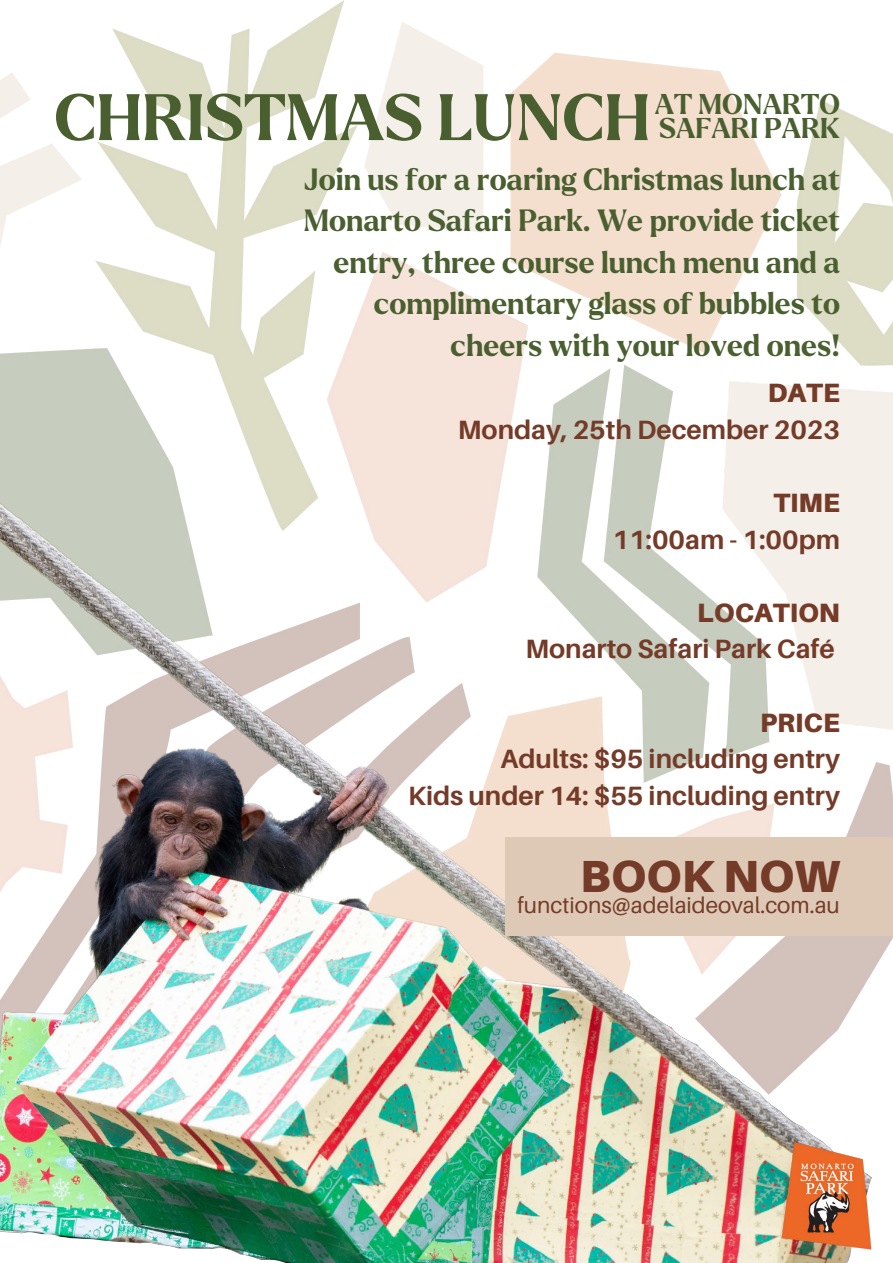
<style>
.page{position:relative;width:893px;height:1263px;background:#fff}
.page>*{position:absolute;margin:0;border:0;box-sizing:border-box;transform-origin:0 0}
.t1{font:700 63.75px "Larken";color:#4a5f2f}
.t2{font:900 45px "Aileron";color:#743b28}
.t3{font:700 29.85px/41.6px "Larken";color:#4a5f2f;text-align:right}
.t4{font:700 27.83px "Larken";color:#4a5f2f}
.t5{font:700 26.47px "Aileron";color:#743b28}
.t6{font:900 26.47px "Aileron";color:#743b28}
.t7{font:22.5px "Aileron";color:#743b28}
</style>
<div class="page">
<img style="left:0;top:0;width:893px;height:495px">
<img style="left:0;top:495px;width:893px;height:768px">
<img style="left:780px;top:1142px;width:92px;height:111px">
<div style="left:506px;top:838px;width:387px;height:97px;background:#dec9b7"></div>
<p class="t1" style="left:54px;top:86px;width:597px">CHRISTMAS LUNCH</p>
<p class="t4" style="left:655px;top:91px;width:187px">AT MONARTO</p>
<p class="t4" style="left:659px;top:114px;width:182px">SAFARI PARK</p>
<p class="t3" style="left:304px;top:159px;width:538px">Join us for a roaring Christmas lunch at Monarto Safari Park. We provide ticket entry, three course lunch menu and a complimentary glass of bubbles to cheers with your loved ones!</p>
<p class="t6" style="left:767px;top:377px;width:74px">DATE</p>
<p class="t5" style="left:458px;top:413px;width:384px">Monday, 25th December 2023</p>
<p class="t6" style="left:773px;top:486px;width:68px">TIME</p>
<p class="t5" style="left:612px;top:523px;width:229px">11:00am - 1:00pm</p>
<p class="t6" style="left:697px;top:596px;width:144px">LOCATION</p>
<p class="t5" style="left:525px;top:633px;width:311px">Monarto Safari Park Café</p>
<p class="t6" style="left:760px;top:706px;width:81px">PRICE</p>
<p class="t5" style="left:500px;top:742px;width:341px">Adults: $95 including entry</p>
<p class="t5" style="left:408px;top:779px;width:433px">Kids under 14: $55 including entry</p>
<p class="t2" style="left:580px;top:849px;width:261px">BOOK NOW</p>
<p class="t7" style="left:517px;top:891px;width:324px">functions@adelaideoval.com.au</p>
</div>
